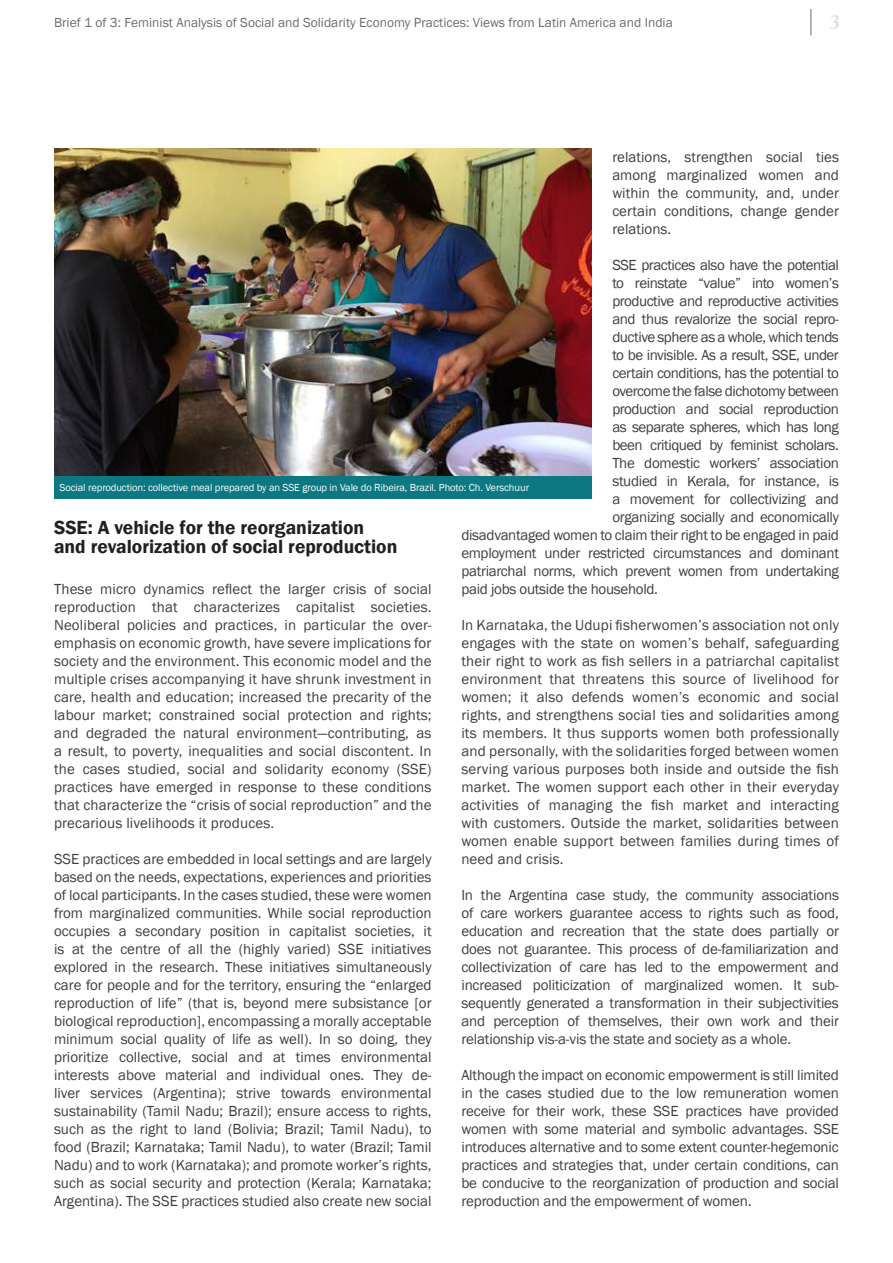
<style>
.page{position:relative;width:893px;height:1263px;background:#fff}
.page>*{position:absolute;margin:0;border:0;box-sizing:border-box;transform-origin:0 0}
.t1{font:600 19.5px/19.5px "Franklin Gothic";color:#231f20}
.t2{font:italic 700 18px "Goudy";color:#dcdddf}
.t3{font:15px/18px "Franklin Gothic";letter-spacing:-.02em;color:#3e3e3f;text-align:justify}
.t4{font:13.5px "Franklin Gothic";color:#6c6d70}
.t5{font:10.5px "Franklin Gothic";letter-spacing:-.01em;color:#fff}
</style>
<div class="page">
<svg style="left:811px;top:9px;width:1px;height:26px"></svg>
<img style="left:54px;top:149px;width:537px;height:327px">
<div style="left:54px;top:476px;width:537px;height:23px;background:#0b7882"></div>
<p class="t4" style="left:54px;top:14px;width:620px">Brief 1 of 3: Feminist Analysis of Social and Solidarity Economy Practices: Views from Latin America and India</p>
<p class="t2" style="left:828px;top:9px;width:12px">3</p>
<p class="t3" style="left:612px;top:148px;width:228px">relations, strengthen social ties among marginalized women and within the community, and, under certain conditions, change gender relations.</p>
<p class="t3" style="left:612px;top:256px;width:228px">SSE practices also have the potential</p>
<p class="t3" style="left:612px;top:274px;width:228px">to reinstate “value” into women’s</p>
<p class="t3" style="left:612px;top:292px;width:228px">productive and reproductive activities</p>
<p class="t3" style="left:612px;top:310px;width:228px">and thus revalorize the social repro-</p>
<p class="t3" style="left:612px;top:328px;width:228px">ductive sphere as a whole, which tends</p>
<p class="t3" style="left:612px;top:346px;width:228px">to be invisible. As a result, SSE, under</p>
<p class="t3" style="left:612px;top:364px;width:228px">certain conditions, has the potential to</p>
<p class="t3" style="left:612px;top:382px;width:228px">overcome the false dichotomy between</p>
<p class="t3" style="left:612px;top:400px;width:228px">production and social reproduction</p>
<p class="t3" style="left:612px;top:418px;width:228px">as separate spheres, which has long</p>
<p class="t3" style="left:612px;top:436px;width:228px">been critiqued by feminist scholars.</p>
<p class="t3" style="left:612px;top:454px;width:228px">The domestic workers’ association</p>
<p class="t3" style="left:612px;top:472px;width:228px">studied in Kerala, for instance, is</p>
<p class="t3" style="left:612px;top:490px;width:228px">a movement for collectivizing and</p>
<p class="t3" style="left:612px;top:508px;width:228px">organizing socially and economically</p>
<p class="t3" style="left:461px;top:526px;width:379px">disadvantaged women to claim their right to be engaged in paid</p>
<p class="t3" style="left:461px;top:544px;width:379px">employment under restricted circumstances and dominant</p>
<p class="t3" style="left:461px;top:562px;width:379px">patriarchal norms, which prevent women from undertaking</p>
<p class="t3" style="left:461px;top:580px;width:198px">paid jobs outside the household.</p>
<p class="t3" style="left:461px;top:616px;width:379px">In Karnataka, the Udupi fisherwomen’s association not only engages with the state on women’s behalf, safeguarding their right to work as fish sellers in a patriarchal capitalist environment that threatens this source of livelihood for women; it also defends women’s economic and social rights, and strengthens social ties and solidarities among its members. It thus supports women both professionally and personally, with the solidarities forged between women serving various purposes both inside and outside the fish market. The women support each other in their everyday activities of managing the fish market and interacting with customers. Outside the market, solidarities between women enable support between families during times of need and crisis.</p>
<p class="t3" style="left:461px;top:886px;width:379px">In the Argentina case study, the community associations of care workers guarantee access to rights such as food, education and recreation that the state does partially or does not guarantee. This process of de-familiarization and collectivization of care has led to the empowerment and increased politicization of marginalized women. It sub&shy;sequently generated a transformation in their subjectivities and perception of themselves, their own work and their relationship vis-a-vis the state and society as a whole.</p>
<p class="t3" style="left:461px;top:1066px;width:379px">Although the impact on economic empowerment is still limited in the cases studied due to the low remuneration women receive for their work, these SSE practices have provided women with some material and symbolic advantages. SSE introduces alternative and to some extent counter-hegemonic practices and strategies that, under certain conditions, can be conducive to the reorganization of production and social reproduction and the empowerment of women.</p>
<p class="t5" style="left:60px;top:481px;width:471px">Social reproduction: collective meal prepared by an SSE group in Vale do Ribeira, Brazil. Photo: Ch. Verschuur</p>
<p class="t1" style="left:54px;top:518px;width:345px">SSE: A vehicle for the reorganization and revalorization of social reproduction</p>
<p class="t3" style="left:54px;top:580px;width:379px">These micro dynamics reflect the larger crisis of social reproduction that characterizes capitalist societies.<br>Neoliberal policies and practices, in particular the over&shy;emphasis on economic growth, have severe implications for society and the environment. This economic model and the multiple crises accompanying it have shrunk investment in care, health and education; increased the precarity of the labour market; constrained social protection and rights; and degraded the natural environment—contributing, as a result, to poverty, inequalities and social discontent. In the cases studied, social and solidarity economy (SSE) practices have emerged in response to these conditions that characterize the “crisis of social reproduction” and the precarious livelihoods it produces.</p>
<p class="t3" style="left:54px;top:850px;width:379px">SSE practices are embedded in local settings and are largely based on the needs, expectations, experiences and priorities of local participants. In the cases studied, these were women from marginalized communities. While social reproduction occupies a secondary position in capitalist societies, it is at the centre of all the (highly varied) SSE initiatives explored in the research. These initiatives simultaneously care for people and for the territory, ensuring the “enlarged reproduction of life” (that is, beyond mere subsistance [or biological reproduction], encompassing a morally acceptable minimum social quality of life as well). In so doing, they prioritize collective, social and at times environmental interests above material and individual ones. They de&shy;liver services (Argentina); strive towards environmental sustainability (Tamil Nadu; Brazil); ensure access to rights, such as the right to land (Bolivia; Brazil; Tamil Nadu), to food (Brazil; Karnataka; Tamil Nadu), to water (Brazil; Tamil Nadu) and to work (Karnataka); and promote worker’s rights, such as social security and protection (Kerala; Karnataka; Argentina). The SSE practices studied also create new social</p>
</div>
